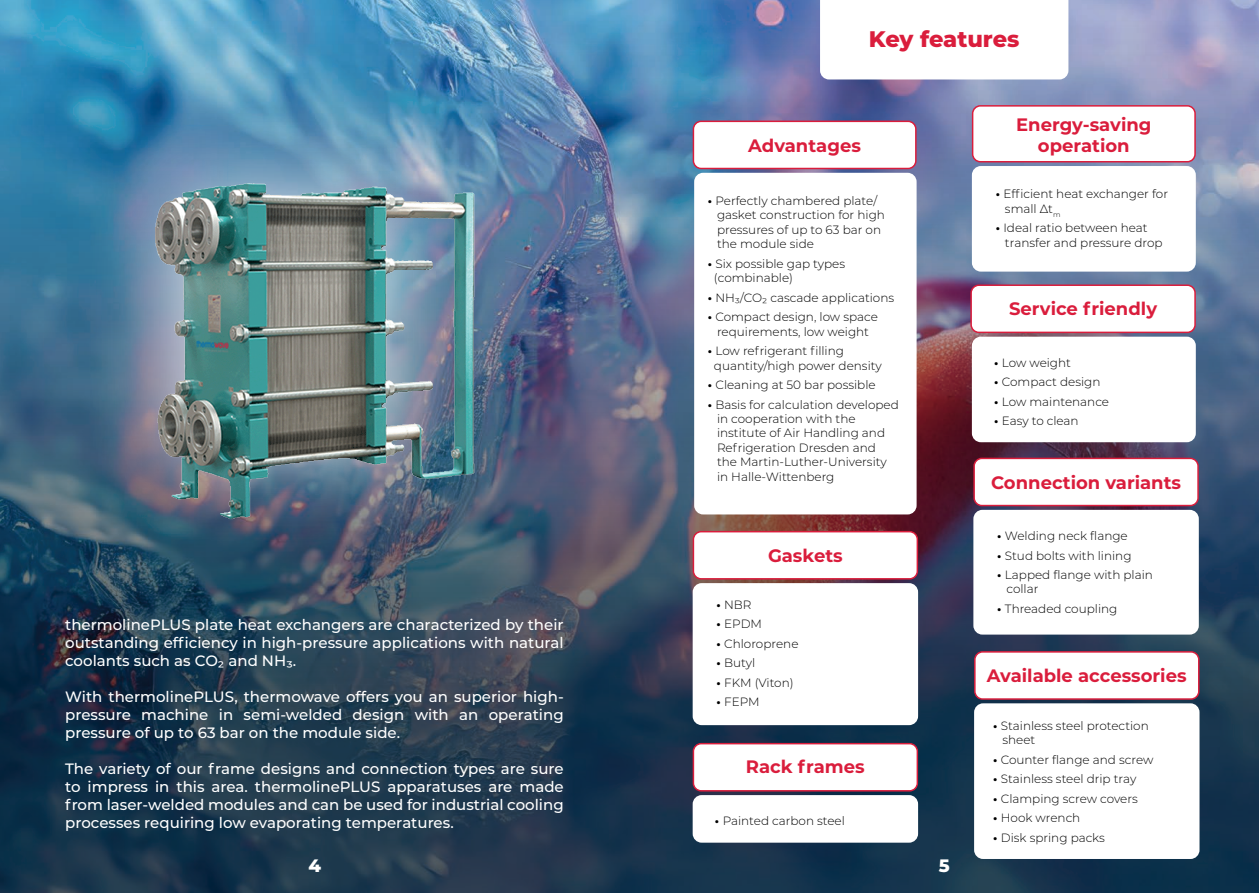
<style>
.page{position:relative;width:1259px;height:893px;background:#fff}
.page>*{position:absolute;margin:0;border:0;box-sizing:border-box;transform-origin:0 0}
.t1{font:800 22.5px "Montserrat";letter-spacing:-.005em;color:#da1d3c}
.t2{font:700 18px/21.6px "Montserrat";color:#da1d3c;text-align:center}
.t3{font:800 18px "Montserrat";color:#fff}
.t4{font:500 15px/18px "Montserrat";color:#fff;text-align:justify}
.t5{font:300 12px/14.4px "Montserrat";color:#000001}
.s1{font-weight:700}
</style>
<div class="page">
<img style="left:0;top:0;width:1259px;height:893px">
<div style="left:694px;top:173px;width:222px;height:341px;background:#fff;border-radius:9px"></div>
<div style="left:972px;top:337px;width:223px;height:105px;background:#fff;border-radius:9px"></div>
<div style="left:974px;top:703px;width:225px;height:156px;background:#fff;border-radius:9px"></div>
<div style="left:972px;top:166px;width:223px;height:106px;background:#fff;border-radius:9px"></div>
<div style="left:692px;top:795px;width:226px;height:48px;background:#fff;border-radius:9px"></div>
<div style="left:973px;top:510px;width:225px;height:125px;background:#fff;border-radius:9px"></div>
<div style="left:692px;top:583px;width:226px;height:142px;background:#fff;border-radius:9px"></div>
<div style="left:84px;top:105px;width:399px;height:445px;background:#fff;opacity:.75"></div>
<img style="left:138px;top:158px;width:353px;height:374px">
<svg style="left:820px;top:0;width:248px;height:79px"></svg>
<div style="left:693px;top:121px;width:223px;height:47px;background:#fff;border-radius:8px"></div>
<div style="left:692px;top:121px;width:224px;height:48px;border:2px solid #da1d3c;border-radius:8px"></div>
<div style="left:972px;top:106px;width:223px;height:56px;background:#fff;border-radius:8px"></div>
<div style="left:972px;top:105px;width:223px;height:57px;border:2px solid #da1d3c;border-radius:8px"></div>
<div style="left:971px;top:285px;width:224px;height:47px;background:#fff;border-radius:8px"></div>
<div style="left:970px;top:284px;width:225px;height:49px;border:2px solid #da1d3c;border-radius:8px"></div>
<div style="left:974px;top:458px;width:224px;height:48px;background:#fff;border-radius:8px"></div>
<div style="left:973px;top:458px;width:225px;height:48px;border:2px solid #da1d3c;border-radius:8px"></div>
<div style="left:693px;top:532px;width:224px;height:47px;background:#fff;border-radius:8px"></div>
<div style="left:692px;top:531px;width:226px;height:49px;border:2px solid #da1d3c;border-radius:8px"></div>
<div style="left:693px;top:744px;width:224px;height:47px;background:#fff;border-radius:8px"></div>
<div style="left:692px;top:743px;width:226px;height:48px;border:2px solid #da1d3c;border-radius:8px"></div>
<div style="left:975px;top:652px;width:223px;height:47px;background:#fff;border-radius:8px"></div>
<div style="left:974px;top:651px;width:225px;height:49px;border:2px solid #da1d3c;border-radius:8px"></div>
<h1 class="t1" style="left:869px;top:23px;width:152px">Key features</h1>
<h2 class="t2" style="left:748px;top:134px;width:114px">Advantages</h2>
<h2 class="t2" style="left:1016px;top:112px;width:137px">Energy-saving operation</h2>
<p class="t5" style="left:717px;top:193px;width:169px;text-indent:-9px"><span class="s1">•</span> Perfectly chambered plate/ gasket construction for high pressures of up to 63 bar on the module side</p>
<p class="t5" style="left:714px;top:256px;width:133px;text-indent:-6px"><span class="s1">•</span> Six possible gap types (combinable)</p>
<p class="t5" style="left:708px;top:290px;width:188px"><span class="s1">•</span> NH3/CO2 cascade applications</p>
<p class="t5" style="left:708px;top:309px;width:172px;text-align:center"><span class="s1">•</span> Compact design, low space requirements, low weight</p>
<p class="t5" style="left:714px;top:343px;width:169px;text-indent:-6px"><span class="s1">•</span> Low refrigerant filling quantity/high power density</p>
<p class="t5" style="left:708px;top:377px;width:169px"><span class="s1">•</span> Cleaning at 50 bar possible</p>
<p class="t5" style="left:717px;top:397px;width:183px;text-indent:-9px"><span class="s1">•</span> Basis for calculation developed in cooperation with the institute of Air Handling and<br>Refrigeration Dresden and the Martin-Luther-University in Halle-Wittenberg</p>
<p class="t4" style="left:65px;top:615px;width:500px">thermolinePLUS plate heat exchangers are characterized by their outstanding efficiency in high-pressure applications with natural coolants such as CO2 and NH3.</p>
<p class="t4" style="left:65px;top:687px;width:500px">With thermolinePLUS, thermowave offers you an superior high&shy;pressure machine in semi-welded design with an operating pressure of up to 63 bar on the module side.</p>
<p class="t4" style="left:65px;top:759px;width:500px">The variety of our frame designs and connection types are sure to impress in this area. thermolinePLUS apparatuses are made from laser-welded modules and can be used for industrial cooling processes requiring low evaporating temperatures.</p>
<h2 class="t2" style="left:768px;top:544px;width:76px">Gaskets</h2>
<p class="t5" style="left:716px;top:597px;width:37px"><span class="s1">•</span> NBR</p>
<p class="t5" style="left:716px;top:616px;width:47px"><span class="s1">•</span> EPDM</p>
<p class="t5" style="left:716px;top:636px;width:84px"><span class="s1">•</span> Chloroprene</p>
<p class="t5" style="left:716px;top:655px;width:40px"><span class="s1">•</span> Butyl</p>
<p class="t5" style="left:716px;top:675px;width:79px"><span class="s1">•</span> FKM (Viton)</p>
<p class="t5" style="left:716px;top:694px;width:45px"><span class="s1">•</span> FEPM</p>
<h2 class="t2" style="left:746px;top:755px;width:120px">Rack frames</h2>
<p class="t5" style="left:715px;top:813px;width:131px"><span class="s1">•</span> Painted carbon steel</p>
<h2 class="t3" style="left:308px;top:852px;width:14px">4</h2>
<h2 class="t3" style="left:938px;top:852px;width:12px">5</h2>
<p class="t5" style="left:1005px;top:186px;width:165px;text-indent:-9px"><span class="s1">•</span> Efficient heat exchanger for small Δt<sub>m</sub></p>
<p class="t5" style="left:1005px;top:220px;width:159px;text-indent:-9px"><span class="s1">•</span> Ideal ratio between heat transfer and pressure drop</p>
<h2 class="t2" style="left:1009px;top:297px;width:150px">Service friendly</h2>
<p class="t5" style="left:994px;top:355px;width:78px"><span class="s1">•</span> Low weight</p>
<p class="t5" style="left:994px;top:374px;width:108px"><span class="s1">•</span> Compact design</p>
<p class="t5" style="left:994px;top:394px;width:116px"><span class="s1">•</span> Low maintenance</p>
<p class="t5" style="left:994px;top:413px;width:86px"><span class="s1">•</span> Easy to clean</p>
<h2 class="t2" style="left:991px;top:471px;width:191px">Connection variants</h2>
<p class="t5" style="left:997px;top:528px;width:132px"><span class="s1">•</span> Welding neck flange</p>
<p class="t5" style="left:997px;top:548px;width:136px"><span class="s1">•</span> Stud bolts with lining</p>
<p class="t5" style="left:1006px;top:567px;width:148px;text-indent:-9px"><span class="s1">•</span> Lapped flange with plain collar</p>
<p class="t5" style="left:997px;top:601px;width:122px"><span class="s1">•</span> Threaded coupling</p>
<h2 class="t2" style="left:987px;top:664px;width:201px">Available accessories</h2>
<p class="t5" style="left:1002px;top:718px;width:148px;text-indent:-9px"><span class="s1">•</span> Stainless steel protection sheet</p>
<p class="t5" style="left:993px;top:752px;width:162px"><span class="s1">•</span> Counter flange and screw</p>
<p class="t5" style="left:993px;top:771px;width:145px"><span class="s1">•</span> Stainless steel drip tray</p>
<p class="t5" style="left:993px;top:791px;width:146px"><span class="s1">•</span> Clamping screw covers</p>
<p class="t5" style="left:993px;top:810px;width:89px"><span class="s1">•</span> Hook wrench</p>
<p class="t5" style="left:993px;top:830px;width:113px"><span class="s1">•</span> Disk spring packs</p>
</div>
